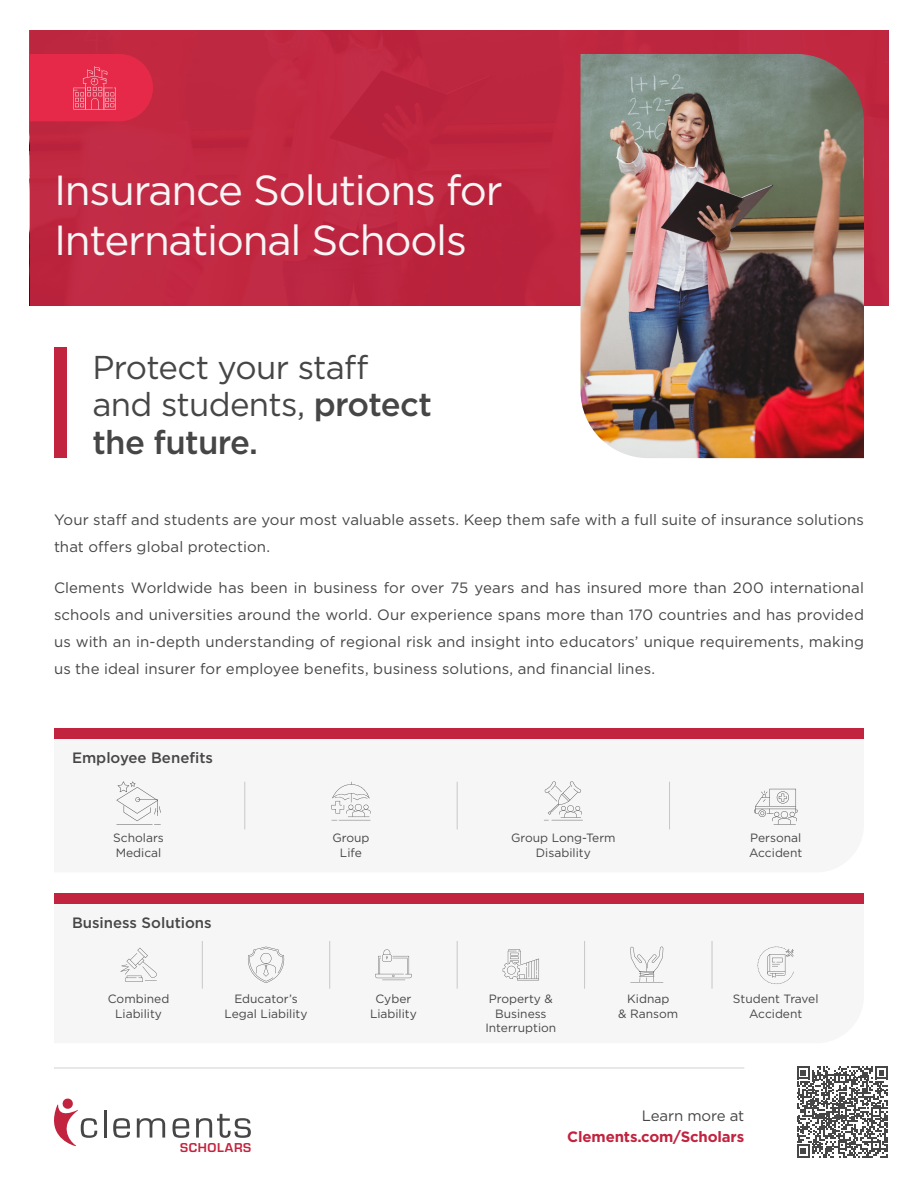
<style>
.page{position:relative;width:918px;height:1188px;background:#fff}
.page>*{position:absolute;margin:0;border:0;box-sizing:border-box;transform-origin:0 0}
.t1{font:42px/50.4px "Gotham";letter-spacing:-.03em;color:#f6f6f6}
.t2{font:33px/37.5px "Gotham";letter-spacing:-.02em;color:#464646}
.t3{font:15px/27px "Gotham";letter-spacing:.005em;color:#464646}
.t4{font:500 15px "Gotham";color:#464646}
.t5{font:700 15px "Gotham";letter-spacing:-.01em;color:#c2233e}
.t6{font:700 13.35px "Eurostile";letter-spacing:.05em;color:#c2233e}
.t7{font:12px/14.4px "Gotham";color:#464646;text-align:center}
.s1{font-weight:500}
</style>
<div class="page">
<div style="left:30px;top:31px;width:858px;height:275px;background:#c2233e"></div>
<img style="left:580px;top:54px;width:284px;height:404px">
<svg style="left:54px;top:1099px;width:43px;height:47px"></svg>
<hr style="left:104px;top:1110px;width:2px;height:28px;background:#464647">
<svg style="left:113px;top:1118px;width:17px;height:20px"></svg>
<svg style="left:137px;top:1118px;width:28px;height:20px"></svg>
<svg style="left:173px;top:1118px;width:16px;height:20px"></svg>
<svg style="left:196px;top:1114px;width:55px;height:24px"></svg>
<div style="left:54px;top:348px;width:12px;height:110px;background:#c2233e"></div>
<svg style="left:797px;top:1066px;width:91px;height:92px"></svg>
<hr style="left:54px;top:1068px;width:690px;height:1px;background:#d1d1d1">
<svg style="left:30px;top:54px;width:123px;height:67px;background:#e42f4e"></svg>
<div style="left:54px;top:728px;width:810px;height:11px;background:#c2233e"></div>
<div style="left:54px;top:894px;width:810px;height:10px;background:#c2233e"></div>
<hr style="left:244px;top:782px;width:1px;height:47px;background:#000">
<hr style="left:202px;top:941px;width:1px;height:48px;background:#000">
<hr style="left:457px;top:782px;width:1px;height:47px;background:#000">
<hr style="left:457px;top:941px;width:1px;height:48px;background:#000">
<hr style="left:329px;top:941px;width:1px;height:48px;background:#000">
<hr style="left:669px;top:782px;width:1px;height:47px;background:#000">
<hr style="left:584px;top:941px;width:1px;height:48px;background:#000">
<hr style="left:712px;top:941px;width:1px;height:48px;background:#000">
<svg style="left:544px;top:781px;width:39px;height:40px"></svg>
<svg style="left:116px;top:781px;width:45px;height:44px"></svg>
<svg style="left:332px;top:782px;width:38px;height:39px"></svg>
<svg style="left:754px;top:789px;width:43px;height:36px"></svg>
<svg style="left:375px;top:950px;width:37px;height:31px"></svg>
<svg style="left:120px;top:948px;width:37px;height:34px"></svg>
<svg style="left:247px;top:947px;width:38px;height:36px"></svg>
<svg style="left:630px;top:947px;width:33px;height:36px"></svg>
<svg style="left:503px;top:949px;width:36px;height:31px"></svg>
<svg style="left:758px;top:947px;width:36px;height:37px"></svg>
<h1 class="t1" style="left:54px;top:164px;width:450px">Insurance Solutions for<br>International Schools</h1>
<h2 class="t2" style="left:92px;top:347px;width:341px">Protect your staff and students, <span class="s1">protect the future.</span></h2>
<p class="t3" style="left:54px;top:506px;width:812px">Your staff and students are your most valuable assets. Keep them safe with a full suite of insurance solutions that offers global protection.</p>
<p class="t3" style="left:54px;top:573px;width:812px;text-align:justify">Clements Worldwide has been in business for over 75 years and has insured more than 200 international schools and universities around the world. Our experience spans more than 170 countries and has provided us with an in-depth understanding of regional risk and insight into educators’ unique requirements, making us the ideal insurer for employee benefits, business solutions, and financial lines.</p>
<p class="t4" style="left:72px;top:747px;width:142px">Employee Benefits</p>
<p class="t7" style="left:113px;top:831px;width:52px;text-align:left">Scholars<br>Medical</p>
<p class="t7" style="left:332px;top:831px;width:39px">Group<br>Life</p>
<p class="t7" style="left:749px;top:831px;width:55px;text-align:left">Personal<br>Accident</p>
<p class="t7" style="left:511px;top:831px;width:106px">Group Long-Term<br>Disability</p>
<p class="t4" style="left:72px;top:913px;width:141px">Business Solutions</p>
<p class="t7" style="left:108px;top:991px;width:63px">Combined<br>Liability</p>
<p class="t7" style="left:225px;top:991px;width:84px">Educator’s<br>Legal Liability</p>
<p class="t7" style="left:618px;top:991px;width:62px">Kidnap<br>&amp; Ransom</p>
<p class="t7" style="left:370px;top:991px;width:48px">Cyber<br>Liability</p>
<p class="t7" style="left:485px;top:991px;width:72px">Property &amp;<br>Business<br>Interruption</p>
<p class="t7" style="left:733px;top:991px;width:87px">Student Travel<br>Accident</p>
<p class="t6" style="left:180px;top:1138px;width:73px">SCHOLARS</p>
<p class="t3" style="left:642px;top:1102px;width:104px">Learn more at</p>
<p class="t5" style="left:567px;top:1127px;width:179px">Clements.com/Scholars</p>
</div>
